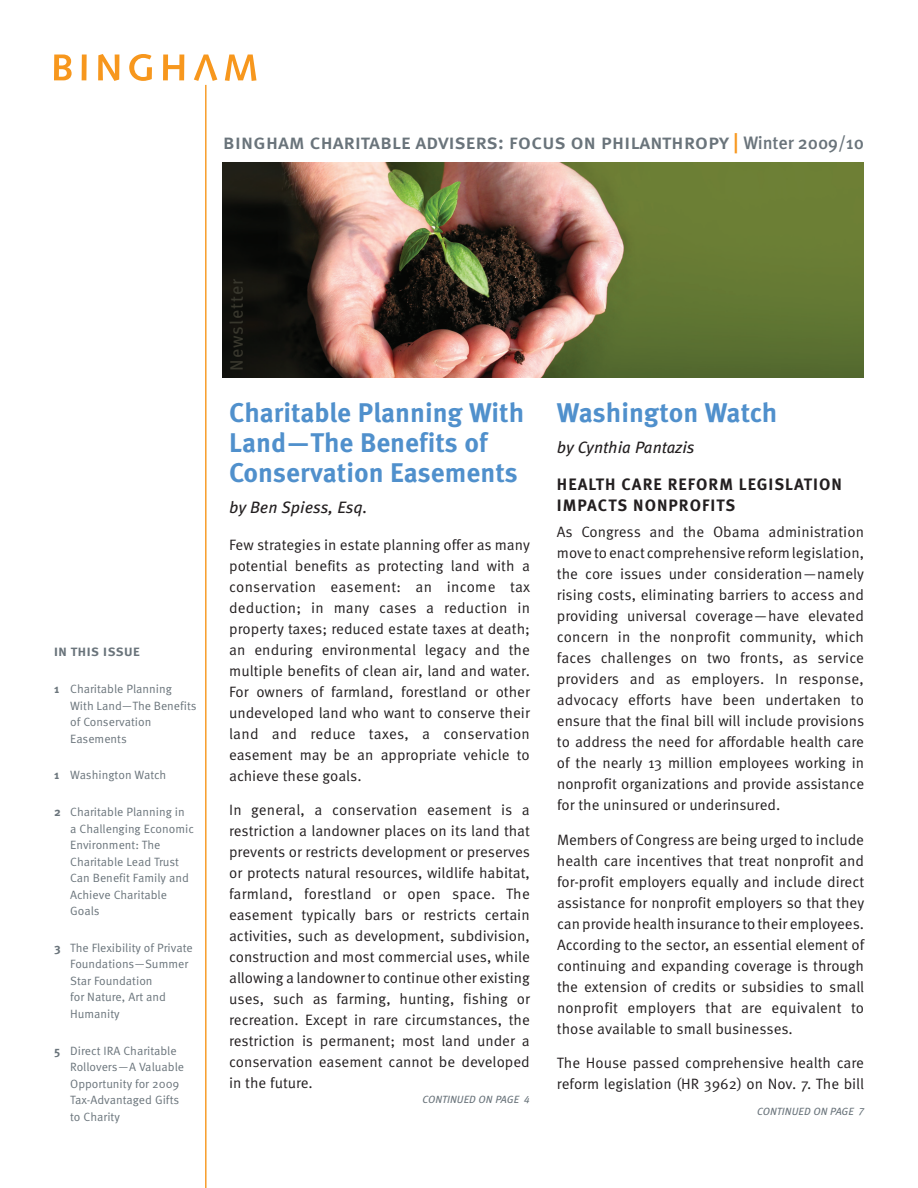
<style>
.page{position:relative;width:918px;height:1188px;background:#fff}
.page>*{position:absolute;margin:0;border:0;box-sizing:border-box;transform-origin:0 0}
.t1{font:700 27px/30px "Meta Pro";color:#5090cc}
.t2{font:500 21px "Meta Pro";letter-spacing:-.01em;color:#6a747b}
.t3{font:18px "Meta Pro";color:#38372d}
.t4{font:700 16.5px/21px "Meta Pro";letter-spacing:.065em;color:#231f20}
.t5{font:italic 16.5px "Meta Pro";letter-spacing:-.005em;color:#231f20}
.t6{font:15px/21px "Meta Pro";color:#231f20;text-align:justify}
.t7{font:12px/16.5px "Meta Pro";color:#6a747b}
.t8{font:700 12px "Meta Pro";letter-spacing:.04em;color:#6a747b;scale:1.1 1}
.t9{font:italic 10.5px "Meta Pro";letter-spacing:.01em;color:#6a747b}
.s1{color:#f7971d}
.s2{font-size:18px}
.s3{font-weight:700}
</style>
<div class="page">
<hr style="left:205px;top:85px;width:2px;height:1103px;background:#f7971d">
<svg style="left:54px;top:55px;width:18px;height:25px"></svg>
<div style="left:82px;top:55px;width:5px;height:25px;background:#f7971d"></div>
<svg style="left:98px;top:54px;width:21px;height:27px"></svg>
<svg style="left:129px;top:54px;width:23px;height:27px"></svg>
<svg style="left:163px;top:55px;width:21px;height:25px"></svg>
<svg style="left:194px;top:55px;width:23px;height:26px"></svg>
<svg style="left:225px;top:55px;width:31px;height:26px"></svg>
<img style="left:223px;top:162px;width:641px;height:216px">
<h2 class="t2" style="left:223px;top:128px;width:643px">bingham charitable advisers: focus on philanthropy <span class="s1">|</span> <span class="s2">Winter 2009/10</span></h2>
<p class="t8" style="left:54px;top:644px;width:79px">In This Issue</p>
<p class="t7" style="left:70px;top:681px;width:128px;text-indent:-16px"><span class="s3">1</span> Charitable Planning<br>With Land—The Benefits of Conservation<br>Easements</p>
<p class="t7" style="left:54px;top:767px;width:114px"><span class="s3">1</span> Washington Watch</p>
<p class="t7" style="left:70px;top:804px;width:125px;text-indent:-16px"><span class="s3">2</span> Charitable Planning in a Challenging Economic<br>Environment: The<br>Charitable Lead Trust<br>Can Benefit Family and<br>Achieve Charitable<br>Goals</p>
<p class="t7" style="left:70px;top:940px;width:124px;text-indent:-16px"><span class="s3">3</span> The Flexibility of Private<br>Foundations—Summer<br>Star Foundation<br>for Nature, Art and<br>Humanity</p>
<p class="t7" style="left:70px;top:1042px;width:115px;text-indent:-16px"><span class="s3">5</span> Direct IRA Charitable<br>Rollovers—A Valuable<br>Opportunity for 2009<br>Tax-Advantaged Gifts to Charity</p>
<p class="t3" style="left:225px;top:371px;width:93px;rotate:-90deg">Newsletter</p>
<h1 class="t1" style="left:229px;top:398px;width:297px">Charitable Planning With<br>Land—The Benefits of<br>Conservation Easements</h1>
<p class="t5" style="left:229px;top:497px;width:140px">by Ben Spiess, Esq.</p>
<p class="t6" style="left:229px;top:534px;width:303px">Few strategies in estate planning offer as many potential benefits as protecting land with a conservation easement: an income tax deduction; in many cases a reduction in property taxes; reduced estate taxes at death; an enduring environmental legacy and the multiple benefits of clean air, land and water.<br>For owners of farmland, forestland or other undeveloped land who want to conserve their land and reduce taxes, a conservation easement may be an appropriate vehicle to achieve these goals.</p>
<p class="t6" style="left:229px;top:800px;width:302px">In general, a conservation easement is a restriction a landowner places on its land that prevents or restricts development or preserves or protects natural resources, wildlife habitat, farmland, forestland or open space. The easement typically bars or restricts certain activities, such as development, subdivision, construction and most commercial uses, while allowing a landowner to continue other existing uses, such as farming, hunting, fishing or recreation. Except in rare circumstances, the restriction is permanent; most land under a conservation easement cannot be developed in the future.</p>
<p class="t9" style="left:422px;top:1093px;width:109px">CONTINUED ON PAGE 4</p>
<h1 class="t1" style="left:557px;top:398px;width:222px">Washington Watch</h1>
<p class="t5" style="left:557px;top:437px;width:139px">by Cynthia Pantazis</p>
<p class="t4" style="left:557px;top:474px;width:286px">Health Care Reform Legislati on<br>Impacts Nonprofits</p>
<p class="t6" style="left:557px;top:522px;width:309px">As Congress and the Obama administration move toenact comprehensive reform legislation, the core issues under consideration—namely rising costs, eliminating barriers to access and providing universal coverage—have elevated concern in the nonprofit community, which faces challenges on two fronts, as service providers and as employers. In response, advocacy efforts have been undertaken to ensure that the final bill will include provisions to address the need for affordable health care of the nearly 13 million employees working in nonprofit organizations and provide assistance for the uninsured or underinsured.</p>
<p class="t6" style="left:557px;top:829px;width:309px">Members of Congress are being urged to include health care incentives that treat nonprofit and for-profit employers equally and include direct assistance for nonprofit employers so that they can provide health insurance to their employees.<br>According to the sector, an essential element of continuing and expanding coverage is through the extension of credits or subsidies to small nonprofit employers that are equivalent to those available to small businesses.</p>
<p class="t6" style="left:557px;top:1053px;width:309px">The House passed comprehensive health care reform legislation (HR 3962) on Nov. 7. The bill</p>
<p class="t9" style="left:757px;top:1105px;width:108px">CONTINUED ON PAGE 7</p>
</div>
